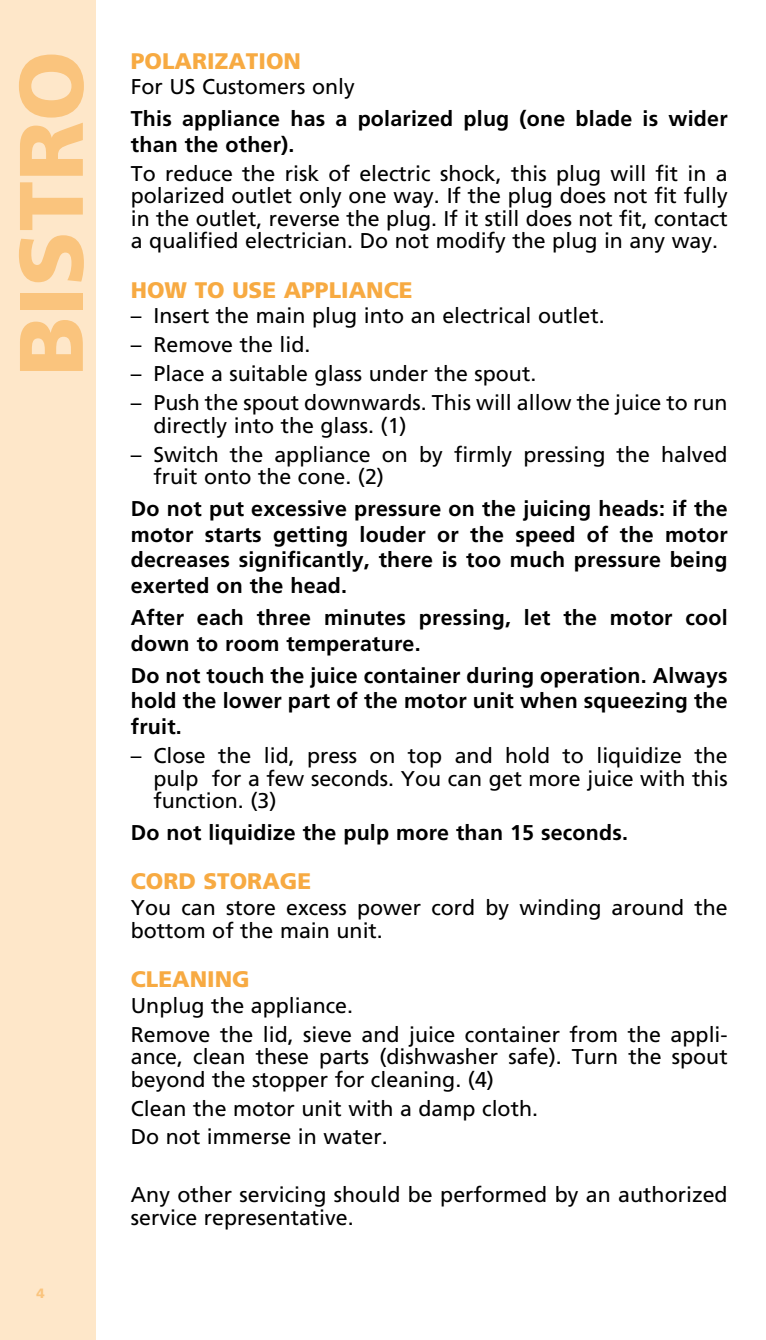
<style>
.page{position:relative;width:766px;height:1340px;background:#fff}
.page>*{position:absolute;margin:0;border:0;box-sizing:border-box;transform-origin:0 0}
.t1{font:900 90px "Frutiger";color:#fac47d}
.t2{font:900 22.5px "Frutiger";color:#f7aa42}
.t3{font:21.38px/22.5px "Frutiger";color:#000}
.t4{font:700 21.38px/25.7px "Frutiger";letter-spacing:.01em;color:#000}
.t5{font:900 13.5px "Frutiger";color:#fac47d}
</style>
<div class="page">
<div style="left:0;top:0;width:96px;height:1339px;background:#fee7c9"></div>
<h1 class="t1" style="left:12px;top:376px;width:327px;rotate:-90deg">BISTRO</h1>
<p class="t2" style="left:131px;top:51px;width:172px">POLARIZATION</p>
<p class="t3" style="left:131px;top:77px;width:225px">For US Customers only</p>
<p class="t4" style="left:131px;top:107px;width:598px">This appliance has a polarized plug (one blade is wider than the other).</p>
<p class="t3" style="left:131px;top:164px;width:598px;text-align:justify">To reduce the risk of electric shock, this plug will fit in a polarized outlet only one way. If the plug does not fit fully in the outlet, reverse the plug. If it still does not fit, contact a qualified electrician. Do not modify the plug in any way.</p>
<p class="t2" style="left:131px;top:280px;width:283px">HOW TO USE APPLIANCE</p>
<p class="t3" style="left:131px;top:306px;width:475px">– Insert the main plug into an electrical outlet.</p>
<p class="t3" style="left:131px;top:335px;width:181px">– Remove the lid.</p>
<p class="t3" style="left:131px;top:364px;width:407px">– Place a suitable glass under the spout.</p>
<p class="t3" style="left:153px;top:393px;width:575px;text-indent:-23px">– Push the spout downwards. This will allow the juice to run directly into the glass. (1)</p>
<p class="t3" style="left:153px;top:444px;width:575px;text-indent:-23px">– Switch the appliance on by firmly pressing the halved fruit onto the cone. (2)</p>
<p class="t4" style="left:131px;top:497px;width:598px;text-align:justify">Do not put excessive pressure on the juicing heads: if the motor starts getting louder or the speed of the motor decreases significantly, there is too much pressure being exerted on the head.</p>
<p class="t4" style="left:131px;top:606px;width:598px">After each three minutes pressing, let the motor cool down to room temperature.</p>
<p class="t4" style="left:131px;top:664px;width:598px;text-align:justify">Do not touch the juice container during operation. Always hold the lower part of the motor unit when squeezing the fruit.</p>
<p class="t3" style="left:153px;top:746px;width:575px;text-align:justify;text-indent:-23px">– Close the lid, press on top and hold to liquidize the pulp for a few seconds. You can get more juice with this function. (3)</p>
<p class="t4" style="left:131px;top:821px;width:498px">Do not liquidize the pulp more than 15 seconds.</p>
<p class="t2" style="left:131px;top:871px;width:182px">CORD STORAGE</p>
<p class="t3" style="left:131px;top:898px;width:598px">You can store excess power cord by winding around the bottom of the main unit.</p>
<p class="t2" style="left:131px;top:969px;width:120px">CLEANING</p>
<p class="t3" style="left:131px;top:992px;width:598px;line-height:28.8px">Unplug the appliance.<br>Remove the lid, sieve and juice container from the appli-</p>
<p class="t3" style="left:131px;top:1047px;width:598px">ance, clean these parts (dishwasher safe). Turn the spout beyond the stopper for cleaning. (4)</p>
<p class="t3" style="left:131px;top:1095px;width:408px;line-height:28.8px">Clean the motor unit with a damp cloth.<br>Do not immerse in water.</p>
<p class="t5" style="left:36px;top:1287px;width:10px">4</p>
<p class="t3" style="left:131px;top:1185px;width:598px">Any other servicing should be performed by an authorized service representative.</p>
</div>
